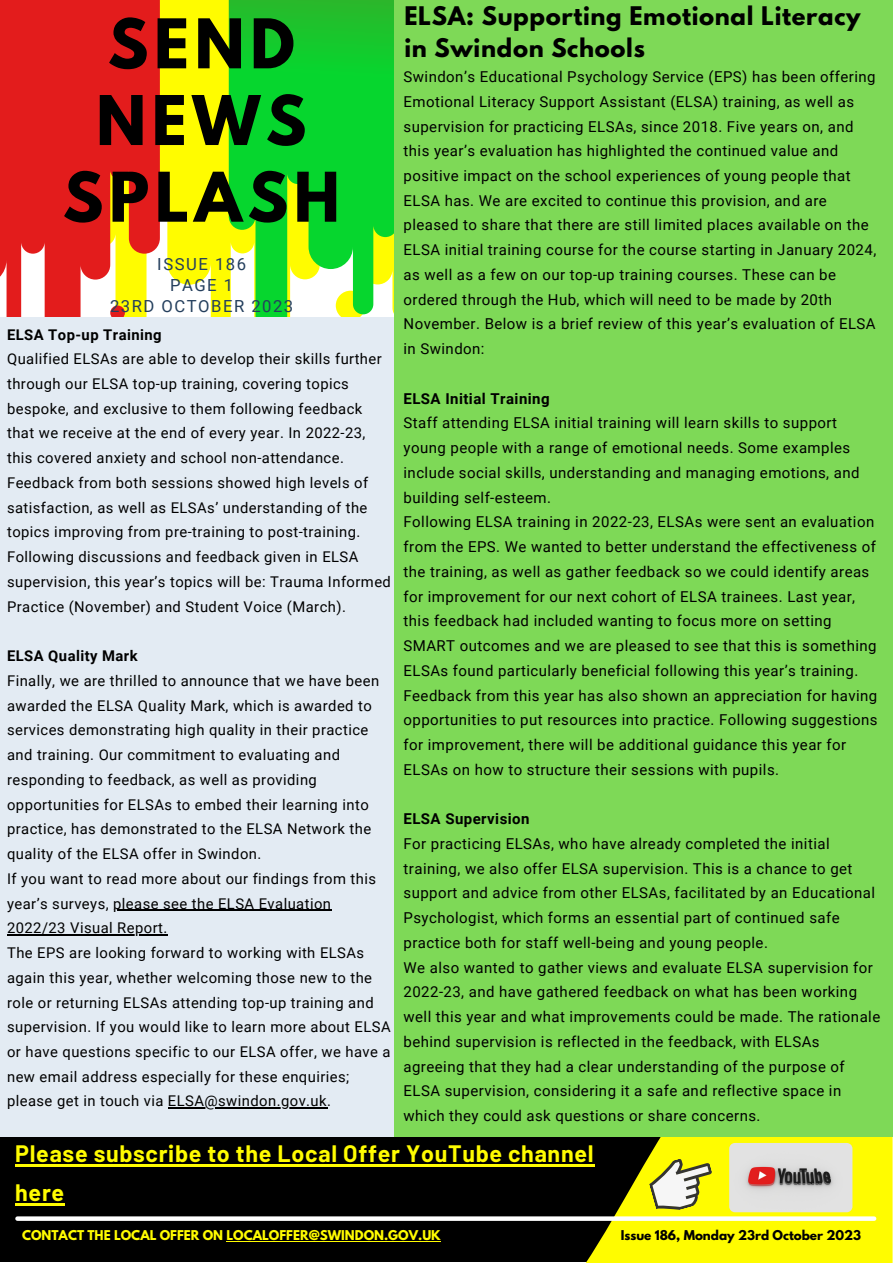
<style>
.page{position:relative;width:893px;height:1264px;background:#fff}
.page>*{position:absolute;margin:0;border:0;box-sizing:border-box;transform-origin:0 0}
.t1{font:700 60.6px/76.7px "League Spartan";letter-spacing:.09em;color:#000}
.t2{font:700 23.25px/39.3px "Barlow";letter-spacing:.03em;color:#fffc00}
.t3{font:700 22.65px/31.5px "League Spartan";letter-spacing:.03em;color:#000}
.t4{font:16.65px "Roboto";letter-spacing:.09em;color:#243f5d}
.t5{font:15px/24.8px "Roboto";letter-spacing:.03em;color:#000}
.t6{font:700 15px "Roboto";letter-spacing:.03em;color:#000}
.t7{font:14.85px/24.8px "Roboto";letter-spacing:.03em;color:#000}
.t8{font:700 14.85px "Roboto";letter-spacing:.03em;color:#000}
.t9{font:700 12px "League Spartan";color:#fffc00}
.t10{font:700 12px "League Spartan";color:#000}
</style>
<div class="page">
<svg style="left:160px;top:0;width:69px;height:317px;background:#fefc1d"></svg>
<svg style="left:229px;top:0;width:165px;height:317px;background:#36d93c"></svg>
<div style="left:0;top:1136px;width:761px;height:126px;background:#000"></div>
<svg style="left:361px;top:1136px;width:531px;height:126px"></svg>
<svg style="left:17px;top:1216px;width:857px;height:4px;background:#edede5"></svg>
<img style="left:729px;top:1142px;width:123px;height:70px;border-radius:6px">
<svg style="left:644px;top:1151px;width:75px;height:65px;background:#dedc49"></svg>
<svg style="left:0;top:0;width:160px;height:317px;background:#e73d2c"></svg>
<div style="left:0;top:317px;width:404px;height:819px;background:#e3ebf3"></div>
<div style="left:394px;top:0;width:498px;height:1136px;background:#7ed957"></div>
<hr style="left:15px;top:1164px;width:579px;height:2px;background:#fffc00">
<hr style="left:15px;top:1203px;width:50px;height:2px;background:#fffc00">
<hr style="left:226px;top:1240px;width:214px;height:1px;background:#fffc00">
<hr style="left:113px;top:909px;width:218px;height:1px;background:#000">
<hr style="left:7px;top:934px;width:151px;height:1px;background:#000">
<hr style="left:168px;top:1107px;width:159px;height:1px;background:#000">
<p class="t1" style="left:96px;top:13px;width:212px">SEND<br>NEWS</p>
<p class="t1" style="left:63px;top:167px;width:278px">SPLASH</p>
<p class="t4" style="left:157px;top:254px;width:90px">ISSUE 186</p>
<p class="t4" style="left:170px;top:275px;width:65px">PAGE 1</p>
<p class="t4" style="left:110px;top:297px;width:185px">23RD OCTOBER 2023</p>
<p class="t8" style="left:7px;top:326px;width:156px">ELSA Top-up Training</p>
<p class="t7" style="left:7px;top:347px;width:385px">Qualified ELSAs are able to develop their skills further through our ELSA top-up training, covering topics bespoke, and exclusive to them following feedback that we receive at the end of every year. In 2022-23, this covered anxiety and school non-attendance.<br>Feedback from both sessions showed high levels of satisfaction, as well as ELSAs’ understanding of the topics improving from pre-training to post-training.<br>Following discussions and feedback given in ELSA supervision, this year’s topics will be: Trauma Informed Practice (November) and Student Voice (March).</p>
<p class="t8" style="left:7px;top:647px;width:132px">ELSA Quality Mark</p>
<p class="t7" style="left:7px;top:668px;width:373px">Finally, we are thrilled to announce that we have been awarded the ELSA Quality Mark, which is awarded to services demonstrating high quality in their practice and training. Our commitment to evaluating and responding to feedback, as well as providing opportunities for ELSAs to embed their learning into practice, has demonstrated to the ELSA Network the quality of the ELSA offer in Swindon.</p>
<p class="t7" style="left:7px;top:866px;width:370px">If you want to read more about our findings from this year’s surveys, please see the ELSA Evaluation<br>2022/23 Visual Report.</p>
<p class="t7" style="left:7px;top:940px;width:385px">The EPS are looking forward to working with ELSAs again this year, whether welcoming those new to the role or returning ELSAs attending top-up training and supervision. If you would like to learn more about ELSA or have questions specific to our ELSA offer, we have a new email address especially for these enquiries; please get in touch via ELSA@swindon.gov.uk.</p>
<p class="t3" style="left:404px;top:3px;width:457px">ELSA: Supporting Emotional Literacy in Swindon Schools</p>
<p class="t5" style="left:403px;top:64px;width:474px">Swindon’s Educational Psychology Service (EPS) has been offering Emotional Literacy Support Assistant (ELSA) training, as well as supervision for practicing ELSAs, since 2018. Five years on, and this year’s evaluation has highlighted the continued value and positive impact on the school experiences of young people that ELSA has. We are excited to continue this provision, and are pleased to share that there are still limited places available on the ELSA initial training course for the course starting in January 2024, as well as a few on our top-up training courses. These can be ordered through the Hub, which will need to be made by 20th November. Below is a brief review of this year’s evaluation of ELSA in Swindon:</p>
<p class="t6" style="left:403px;top:390px;width:148px">ELSA Initial Training</p>
<p class="t5" style="left:403px;top:411px;width:457px">Staff attending ELSA initial training will learn skills to support young people with a range of emotional needs. Some examples include social skills, understanding and managing emotions, and building self-esteem.</p>
<p class="t5" style="left:403px;top:510px;width:475px">Following ELSA training in 2022-23, ELSAs were sent an evaluation from the EPS. We wanted to better understand the effectiveness of the training, as well as gather feedback so we could identify areas for improvement for our next cohort of ELSA trainees. Last year, this feedback had included wanting to focus more on setting SMART outcomes and we are pleased to see that this is something ELSAs found particularly beneficial following this year’s training.<br>Feedback from this year has also shown an appreciation for having opportunities to put resources into practice. Following suggestions for improvement, there will be additional guidance this year for ELSAs on how to structure their sessions with pupils.</p>
<p class="t6" style="left:403px;top:810px;width:127px">ELSA Supervision</p>
<p class="t5" style="left:403px;top:831px;width:473px">For practicing ELSAs, who have already completed the initial training, we also offer ELSA supervision. This is a chance to get support and advice from other ELSAs, facilitated by an Educational Psychologist, which forms an essential part of continued safe practice both for staff well-being and young people.</p>
<p class="t5" style="left:403px;top:955px;width:478px">We also wanted to gather views and evaluate ELSA supervision for 2022-23, and have gathered feedback on what has been working well this year and what improvements could be made. The rationale behind supervision is reflected in the feedback, with ELSAs agreeing that they had a clear understanding of the purpose of ELSA supervision, considering it a safe and reflective space in which they could ask questions or share concerns.</p>
<p class="t2" style="left:15px;top:1132px;width:580px">Please subscribe to the Local Offer YouTube channel here</p>
<p class="t9" style="left:22px;top:1228px;width:420px">CONTACT THE LOCAL OFFER ON LOCALOFFER@SWINDON.GOV.UK</p>
<p class="t10" style="left:620px;top:1228px;width:242px">Issue 186, Monday 23rd October 2023</p>
</div>
